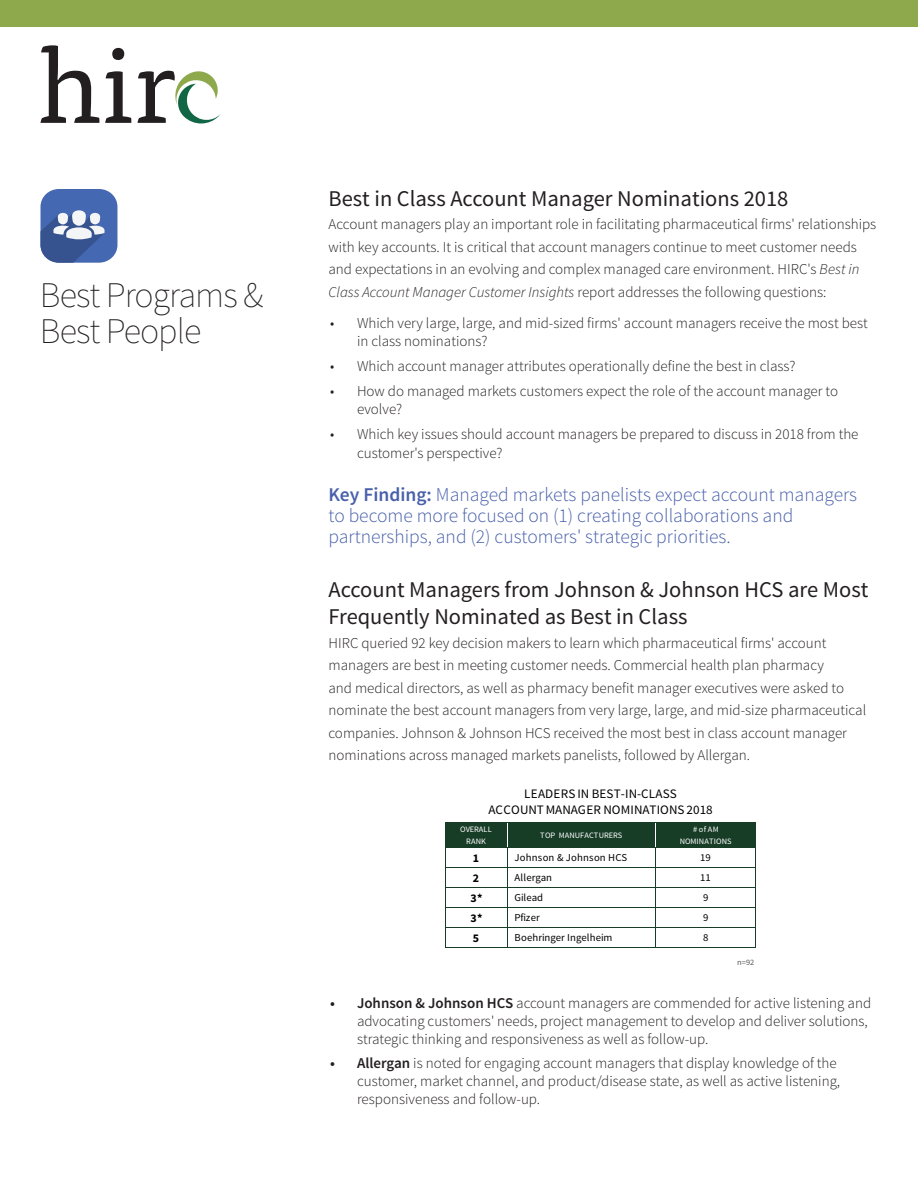
<style>
.page{position:relative;width:918px;height:1188px;background:#fff}
.page>*{position:absolute;margin:0;border:0;box-sizing:border-box;transform-origin:0 0}
.RU_Title{font:200 36px/36px "Source Sans Pro";letter-spacing:-.025em;color:#231f20}
.Subhead{font:22.5px/27px "Source Sans Pro";color:#231f20}
.Key_Finding_Header{font:300 19.5px/21px "Source Sans Pro";color:#4860aa}
.Body_Text{font:300 15px/22.5px "Source Sans Pro";color:#231f20}
.t1{font:12.9px/15.9px "Source Sans Pro";letter-spacing:.01em;color:#000;text-align:center}
.t2{font:700 11.7px "Source Sans Pro";color:#000}
.t3{font:10.65px "Source Sans Pro";letter-spacing:.01em;color:#000}
.t4{font:8.25px/11.2px "Source Sans Pro";letter-spacing:-.005em;color:#fff;text-align:center}
.t5{font:8.25px "Source Sans Pro";color:#595959}
.s1{font-style:italic}
.s2{font-weight:600}
</style>
<div class="page">
<div style="left:0;top:0;width:918px;height:26px;background:#8ea94b"></div>
<div style="left:40px;top:189px;width:77px;height:74px;background:#4568b2;border-radius:18px"></div>
<svg style="left:41px;top:210px;width:64px;height:53px"></svg>
<svg style="left:41px;top:45px;width:58px;height:78px"></svg>
<svg style="left:105px;top:48px;width:26px;height:75px"></svg>
<svg style="left:138px;top:70px;width:83px;height:53px"></svg>
<div style="left:445px;top:822px;width:311px;height:26px;background:#183d27"></div>
<svg style="left:507px;top:823px;width:1px;height:24px"></svg>
<svg style="left:655px;top:823px;width:1px;height:24px"></svg>
<hr style="left:445px;top:822px;width:1px;height:126px;background:#183d27">
<hr style="left:507px;top:848px;width:1px;height:100px;background:#183d27">
<hr style="left:655px;top:848px;width:1px;height:100px;background:#183d27">
<hr style="left:756px;top:823px;width:1px;height:125px;background:#183d27">
<hr style="left:445px;top:867px;width:311px;height:1px;background:#183d27">
<hr style="left:445px;top:887px;width:311px;height:1px;background:#183d27">
<hr style="left:445px;top:907px;width:311px;height:1px;background:#183d27">
<hr style="left:445px;top:927px;width:311px;height:1px;background:#183d27">
<hr style="left:445px;top:947px;width:311px;height:1px;background:#183d27">
<p class="RU_Title" style="left:40px;top:277px;width:225px">Best Programs &amp;<br>Best People</p>
<p class="Subhead" style="left:328px;top:185px;width:461px">Best in Class Account Manager Nominations 2018</p>
<p class="Body_Text" style="left:328px;top:213px;width:549px">Account managers play an important role in facilitating pharmaceutical firms' relationships with key accounts. It is critical that account managers continue to meet customer needs and expectations in an evolving and complex managed care environment. HIRC's <span class="s1">Best in Class Account Manager Customer Insights</span> report addresses the following questions:</p>
<p class="Body_Text" style="left:357px;top:315px;width:512px;line-height:18px;text-indent:-27px">• Which very large, large, and mid-sized firms' account managers receive the most best in class nominations?</p>
<p class="Body_Text" style="left:330px;top:355px;width:467px">• Which account manager attributes operationally define the best in class?</p>
<p class="Body_Text" style="left:357px;top:382px;width:483px;line-height:18px;text-indent:-27px">• How do managed markets customers expect the role of the account manager to evolve?</p>
<p class="Body_Text" style="left:357px;top:424px;width:503px;line-height:19.5px;text-indent:-27px">• Which key issues should account managers be prepared to discuss in 2018 from the customer's perspective?</p>
<p class="Key_Finding_Header" style="left:328px;top:484px;width:530px"><span class="s2">Key Finding:</span> Managed markets panelists expect account managers to become more focused on (1) creating collaborations and partnerships, and (2) customers' strategic priorities.</p>
<p class="Subhead" style="left:328px;top:576px;width:541px">Account Managers from Johnson &amp; Johnson HCS are Most<br>Frequently Nominated as Best in Class</p>
<p class="Body_Text" style="left:328px;top:631px;width:539px">HIRC queried 92 key decision makers to learn which pharmaceutical firms' account managers are best in meeting customer needs. Commercial health plan pharmacy<br>and medical directors, as well as pharmacy benefit manager executives were asked to nominate the best account managers from very large, large, and mid-size pharmaceutical companies. Johnson &amp; Johnson HCS received the most best in class account manager nominations across managed markets panelists, followed by Allergan.</p>
<p class="t1" style="left:488px;top:786px;width:226px">LEADERS IN BEST-IN-CLASS<br>ACCOUNT MANAGER NOMINATIONS 2018</p>
<p class="t4" style="left:460px;top:824px;width:33px">OVERALL<br>RANK</p>
<p class="t4" style="left:540px;top:829px;width:84px">TOP MANUFACTURERS</p>
<p class="t4" style="left:680px;top:824px;width:53px"># of AM<br>NOMINATIONS</p>
<p class="t2" style="left:473px;top:850px;width:8px">1</p>
<p class="t3" style="left:515px;top:851px;width:114px">Johnson &amp; Johnson HCS</p>
<p class="t3" style="left:700px;top:851px;width:12px">19</p>
<p class="t2" style="left:473px;top:870px;width:8px">2</p>
<p class="t3" style="left:515px;top:871px;width:39px">Allergan</p>
<p class="t3" style="left:700px;top:871px;width:12px">11</p>
<p class="t2" style="left:470px;top:890px;width:14px">3*</p>
<p class="t3" style="left:515px;top:891px;width:30px">Gilead</p>
<p class="t3" style="left:703px;top:891px;width:7px">9</p>
<p class="t2" style="left:470px;top:910px;width:14px">3*</p>
<p class="t3" style="left:515px;top:911px;width:27px">Pfizer</p>
<p class="t3" style="left:703px;top:911px;width:7px">9</p>
<p class="t2" style="left:473px;top:930px;width:8px">5</p>
<p class="t3" style="left:515px;top:931px;width:99px">Boehringer Ingelheim</p>
<p class="t3" style="left:703px;top:931px;width:7px">8</p>
<p class="t5" style="left:737px;top:957px;width:19px">n=92</p>
<p class="Body_Text" style="left:357px;top:994px;width:516px;line-height:18px;text-indent:-27px"><span class="s2">• Johnson &amp; Johnson HCS</span> account managers are commended for active listening and advocating customers' needs, project management to develop and deliver solutions, strategic thinking and responsiveness as well as follow-up.</p>
<p class="Body_Text" style="left:357px;top:1054px;width:485px;line-height:18px;text-indent:-27px"><span class="s2">• Allergan</span> is noted for engaging account managers that display knowledge of the customer, market channel, and product/disease state, as well as active listening, responsiveness and follow-up.</p>
</div>
